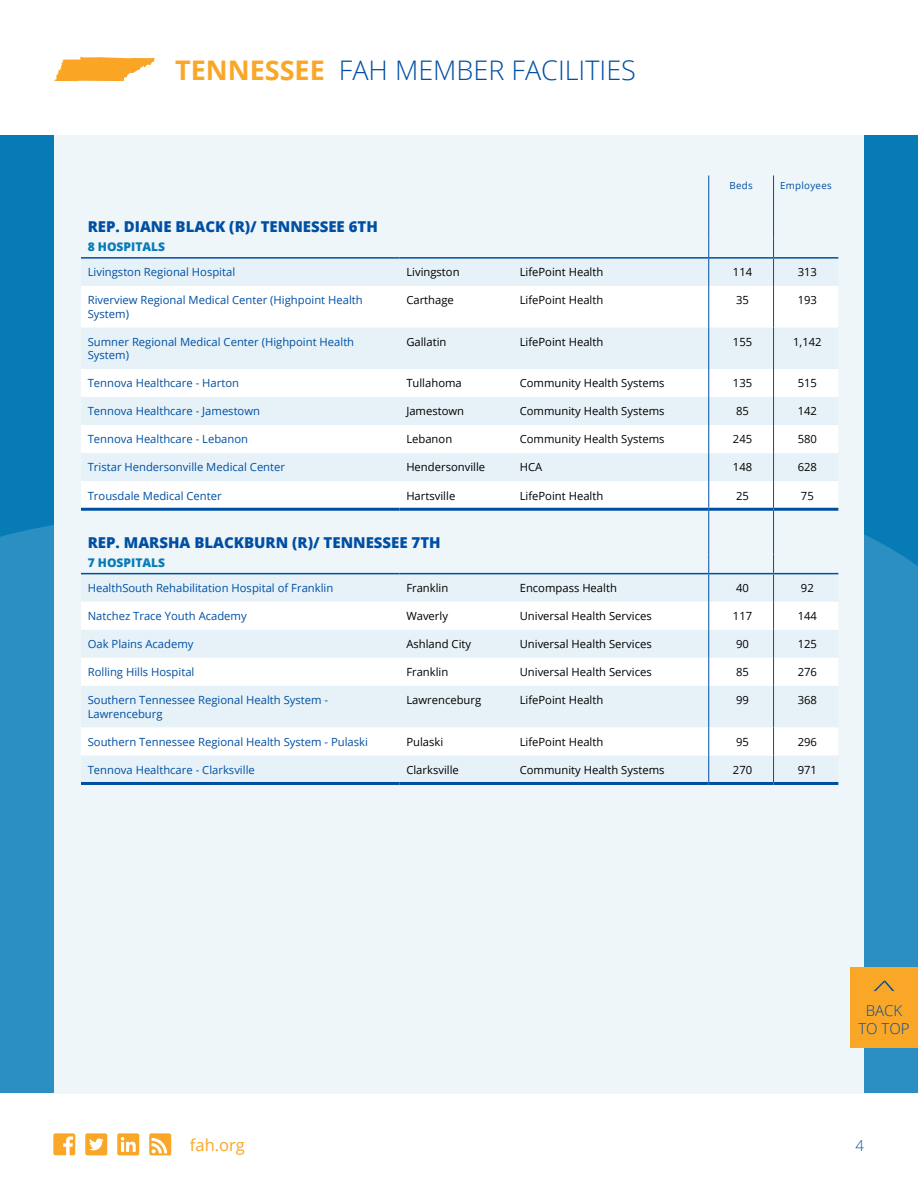
<style>
.page{position:relative;width:918px;height:1188px;background:#077bb6}
.page>*{position:absolute;margin:0;border:0;box-sizing:border-box;transform-origin:0 0}
.t1{font:300 27px "Open Sans";color:#004fa3}
.t2{font:16.5px "Open Sans";color:#faa626}
.t3{font:800 15px "Open Sans";color:#004fa3}
.t4{font:300 15px/18px "Open Sans";color:#004fa3;text-align:center}
.t5{font:800 12px "Open Sans";color:#077bb6}
.t6{font:11.25px/13.5px "Open Sans";color:#004fa3}
.t7{font:11.25px "Open Sans";color:#000}
.t8{font:9.75px "Open Sans";letter-spacing:.03em;color:#004fa3}
.s1{font-weight:700;color:#faa626}
</style>
<div class="page">
<div style="left:0;top:525px;width:918px;height:569px;background:#2b8fc2"></div>
<div style="left:0;top:1094px;width:918px;height:94px;background:#fff"></div>
<div style="left:54px;top:135px;width:810px;height:959px;background:#eef6fa"></div>
<svg style="left:81px;top:286px;width:757px;height:469px"></svg>
<svg style="left:708px;top:176px;width:1px;height:19px"></svg>
<svg style="left:773px;top:176px;width:1px;height:19px"></svg>
<hr style="left:773px;top:195px;width:1px;height:44px;background:#004fa3">
<svg style="left:773px;top:239px;width:1px;height:47px"></svg>
<hr style="left:773px;top:286px;width:1px;height:41px;background:#004fa3">
<hr style="left:773px;top:327px;width:1px;height:42px;background:#004fa3">
<svg style="left:773px;top:369px;width:1px;height:139px"></svg>
<hr style="left:773px;top:511px;width:1px;height:43px;background:#004fa3">
<svg style="left:773px;top:554px;width:1px;height:132px"></svg>
<hr style="left:773px;top:686px;width:1px;height:41px;background:#004fa3">
<svg style="left:773px;top:727px;width:1px;height:55px"></svg>
<hr style="left:708px;top:195px;width:1px;height:44px;background:#004fa3">
<svg style="left:708px;top:239px;width:1px;height:47px"></svg>
<hr style="left:708px;top:286px;width:1px;height:41px;background:#004fa3">
<hr style="left:708px;top:327px;width:1px;height:42px;background:#004fa3">
<svg style="left:708px;top:369px;width:1px;height:139px"></svg>
<hr style="left:708px;top:511px;width:1px;height:43px;background:#004fa3">
<svg style="left:708px;top:554px;width:1px;height:132px"></svg>
<hr style="left:708px;top:686px;width:1px;height:41px;background:#004fa3">
<svg style="left:708px;top:727px;width:1px;height:55px"></svg>
<hr style="left:81px;top:257px;width:319px;height:2px;background:#004fa3">
<hr style="left:400px;top:257px;width:113px;height:2px;background:#004fa3">
<hr style="left:513px;top:257px;width:196px;height:2px;background:#004fa3">
<hr style="left:709px;top:257px;width:65px;height:2px;background:#004fa3">
<hr style="left:774px;top:257px;width:64px;height:2px;background:#004fa3">
<hr style="left:81px;top:573px;width:319px;height:1px;background:#004fa3">
<hr style="left:400px;top:573px;width:113px;height:1px;background:#004fa3">
<hr style="left:513px;top:573px;width:196px;height:1px;background:#004fa3">
<hr style="left:709px;top:573px;width:65px;height:1px;background:#004fa3">
<hr style="left:774px;top:573px;width:64px;height:1px;background:#004fa3">
<hr style="left:81px;top:508px;width:319px;height:3px;background:#004fa3">
<hr style="left:400px;top:508px;width:113px;height:3px;background:#004fa3">
<hr style="left:513px;top:508px;width:196px;height:3px;background:#004fa3">
<hr style="left:709px;top:508px;width:65px;height:3px;background:#004fa3">
<hr style="left:774px;top:508px;width:64px;height:3px;background:#004fa3">
<hr style="left:81px;top:782px;width:319px;height:3px;background:#004fa3">
<hr style="left:400px;top:782px;width:113px;height:3px;background:#004fa3">
<hr style="left:513px;top:782px;width:196px;height:3px;background:#004fa3">
<hr style="left:709px;top:782px;width:65px;height:3px;background:#004fa3">
<hr style="left:774px;top:782px;width:64px;height:3px;background:#004fa3">
<div style="left:0;top:0;width:918px;height:135px;background:#fff"></div>
<svg style="left:54px;top:57px;width:101px;height:24px"></svg>
<svg style="left:149px;top:1133px;width:22px;height:22px"></svg>
<svg style="left:53px;top:1133px;width:22px;height:22px"></svg>
<svg style="left:117px;top:1133px;width:22px;height:22px"></svg>
<svg style="left:85px;top:1133px;width:22px;height:22px"></svg>
<div style="left:850px;top:967px;width:68px;height:81px;background:#faa626"></div>
<svg style="left:874px;top:981px;width:20px;height:10px"></svg>
<h1 class="t1" style="left:175px;top:52px;width:462px"><span class="s1">TENNESSEE</span> FAH MEMBER FACILITIES</h1>
<p class="t8" style="left:730px;top:179px;width:25px">Beds</p>
<p class="t8" style="left:780px;top:179px;width:53px">Employees</p>
<h3 class="t3" style="left:88px;top:215px;width:292px">REP. DIANE BLACK (R)/ TENNESSEE 6TH</h3>
<p class="t5" style="left:88px;top:238px;width:79px">8 HOSPITALS</p>
<p class="t6" style="left:88px;top:265px;width:149px">Livingston Regional Hospital</p>
<p class="t7" style="left:406px;top:264px;width:55px">Livingston</p>
<p class="t7" style="left:520px;top:264px;width:85px">LifePoint Health</p>
<p class="t7" style="left:733px;top:264px;width:21px">114</p>
<p class="t7" style="left:798px;top:264px;width:21px">313</p>
<p class="t6" style="left:88px;top:293px;width:277px">Riverview Regional Medical Center (Highpoint Health<br>System)</p>
<p class="t7" style="left:406px;top:292px;width:49px">Carthage</p>
<p class="t7" style="left:520px;top:292px;width:85px">LifePoint Health</p>
<p class="t7" style="left:736px;top:292px;width:14px">35</p>
<p class="t7" style="left:798px;top:292px;width:21px">193</p>
<p class="t6" style="left:88px;top:335px;width:268px">Sumner Regional Medical Center (Highpoint Health<br>System)</p>
<p class="t7" style="left:406px;top:334px;width:42px">Gallatin</p>
<p class="t7" style="left:520px;top:334px;width:85px">LifePoint Health</p>
<p class="t7" style="left:733px;top:334px;width:21px">155</p>
<p class="t7" style="left:793px;top:334px;width:30px">1,142</p>
<p class="t6" style="left:88px;top:376px;width:153px">Tennova Healthcare - Harton</p>
<p class="t7" style="left:406px;top:376px;width:57px">Tullahoma</p>
<p class="t7" style="left:520px;top:376px;width:146px">Community Health Systems</p>
<p class="t7" style="left:733px;top:376px;width:21px">135</p>
<p class="t7" style="left:798px;top:376px;width:21px">515</p>
<p class="t6" style="left:88px;top:404px;width:174px">Tennova Healthcare - Jamestown</p>
<p class="t7" style="left:406px;top:404px;width:59px">Jamestown</p>
<p class="t7" style="left:520px;top:404px;width:146px">Community Health Systems</p>
<p class="t7" style="left:736px;top:404px;width:14px">85</p>
<p class="t7" style="left:798px;top:404px;width:21px">142</p>
<p class="t6" style="left:88px;top:432px;width:162px">Tennova Healthcare - Lebanon</p>
<p class="t7" style="left:406px;top:432px;width:47px">Lebanon</p>
<p class="t7" style="left:520px;top:432px;width:146px">Community Health Systems</p>
<p class="t7" style="left:733px;top:432px;width:21px">245</p>
<p class="t7" style="left:798px;top:432px;width:21px">580</p>
<p class="t6" style="left:88px;top:460px;width:199px">Tristar Hendersonville Medical Center</p>
<p class="t7" style="left:406px;top:460px;width:80px">Hendersonville</p>
<p class="t7" style="left:520px;top:460px;width:24px">HCA</p>
<p class="t7" style="left:733px;top:460px;width:21px">148</p>
<p class="t7" style="left:798px;top:460px;width:21px">628</p>
<p class="t6" style="left:88px;top:488px;width:135px">Trousdale Medical Center</p>
<p class="t7" style="left:406px;top:488px;width:50px">Hartsville</p>
<p class="t7" style="left:520px;top:488px;width:85px">LifePoint Health</p>
<p class="t7" style="left:736px;top:488px;width:14px">25</p>
<p class="t7" style="left:801px;top:488px;width:14px">75</p>
<h3 class="t3" style="left:88px;top:531px;width:355px">REP. MARSHA BLACKBURN (R)/ TENNESSEE 7TH</h3>
<p class="t5" style="left:88px;top:553px;width:79px">7 HOSPITALS</p>
<p class="t6" style="left:88px;top:581px;width:247px">HealthSouth Rehabilitation Hospital of Franklin</p>
<p class="t7" style="left:406px;top:580px;width:44px">Franklin</p>
<p class="t7" style="left:520px;top:580px;width:99px">Encompass Health</p>
<p class="t7" style="left:736px;top:580px;width:14px">40</p>
<p class="t7" style="left:801px;top:580px;width:14px">92</p>
<p class="t6" style="left:88px;top:609px;width:161px">Natchez Trace Youth Academy</p>
<p class="t7" style="left:406px;top:608px;width:43px">Waverly</p>
<p class="t7" style="left:520px;top:608px;width:133px">Universal Health Services</p>
<p class="t7" style="left:733px;top:608px;width:21px">117</p>
<p class="t7" style="left:798px;top:608px;width:21px">144</p>
<p class="t6" style="left:88px;top:637px;width:107px">Oak Plains Academy</p>
<p class="t7" style="left:406px;top:636px;width:66px">Ashland City</p>
<p class="t7" style="left:520px;top:636px;width:133px">Universal Health Services</p>
<p class="t7" style="left:736px;top:636px;width:14px">90</p>
<p class="t7" style="left:798px;top:636px;width:21px">125</p>
<p class="t6" style="left:88px;top:665px;width:108px">Rolling Hills Hospital</p>
<p class="t7" style="left:406px;top:664px;width:44px">Franklin</p>
<p class="t7" style="left:520px;top:664px;width:133px">Universal Health Services</p>
<p class="t7" style="left:736px;top:664px;width:14px">85</p>
<p class="t7" style="left:798px;top:664px;width:21px">276</p>
<p class="t6" style="left:88px;top:693px;width:242px">Southern Tennessee Regional Health System -<br>Lawrenceburg</p>
<p class="t7" style="left:406px;top:692px;width:76px">Lawrenceburg</p>
<p class="t7" style="left:520px;top:692px;width:85px">LifePoint Health</p>
<p class="t7" style="left:736px;top:692px;width:14px">99</p>
<p class="t7" style="left:798px;top:692px;width:21px">368</p>
<p class="t6" style="left:88px;top:735px;width:282px">Southern Tennessee Regional Health System - Pulaski</p>
<p class="t7" style="left:406px;top:734px;width:38px">Pulaski</p>
<p class="t7" style="left:520px;top:734px;width:85px">LifePoint Health</p>
<p class="t7" style="left:736px;top:734px;width:14px">95</p>
<p class="t7" style="left:798px;top:734px;width:21px">296</p>
<p class="t6" style="left:88px;top:763px;width:169px">Tennova Healthcare - Clarksville</p>
<p class="t7" style="left:406px;top:762px;width:54px">Clarksville</p>
<p class="t7" style="left:520px;top:762px;width:146px">Community Health Systems</p>
<p class="t7" style="left:733px;top:762px;width:21px">270</p>
<p class="t7" style="left:798px;top:762px;width:21px">971</p>
<h2 class="t2" style="left:190px;top:1134px;width:57px">fah.org</h2>
<h3 class="t4" style="left:858px;top:1001px;width:53px">BACK<br>TO TOP</h3>
<h3 class="t4" style="left:855px;top:1136px;width:10px">4</h3>
</div>
